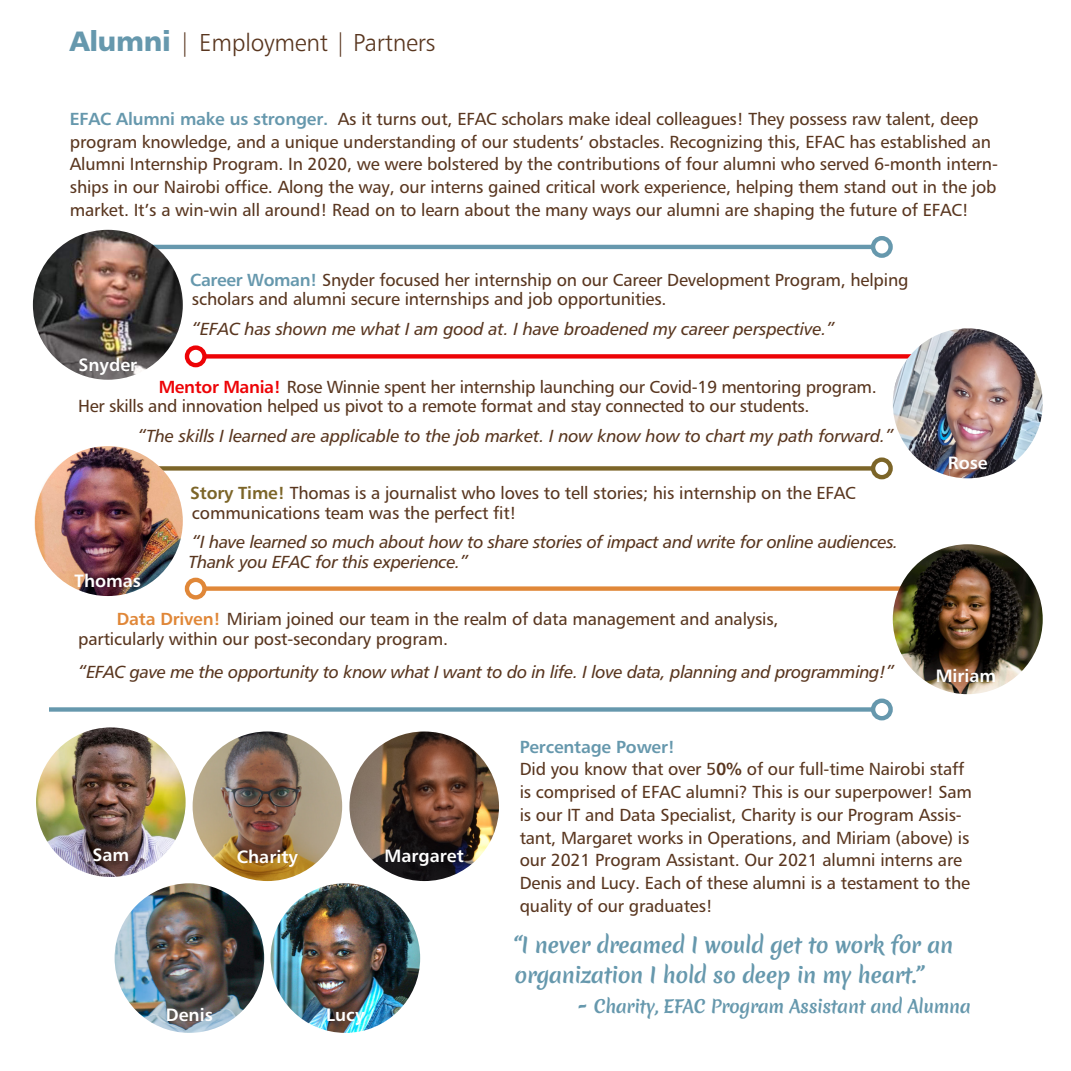
<style>
.page{position:relative;width:1071px;height:1071px;background:#fff}
.page>*{position:absolute;margin:0;border:0;box-sizing:border-box;transform-origin:0 0}
.t1{font:24.5px "Humanist 777 BT Light B";letter-spacing:-.01em;color:#59361f}
.t2{font:700 21px/29.8px "Merienda";letter-spacing:-.02em;color:#6698ad}
.t3{font:17.85px "Humanist 777 BT Bold B";color:#fff}
.t4{font:17.5px/22.8px "Humanist 777 BT Roman B";letter-spacing:-.01em;color:#59361f}
.t5{font:17.5px/19.2px "Humanist 777 BT Italic B";letter-spacing:-.02em;color:#59361f}
.t6{font:700 17.5px "Merienda";letter-spacing:-.02em;color:#6698ad}
.t7{font:17.5px "Humanist 777 BT Bold B";letter-spacing:-.01em;color:#6698ad}
.s1{font-family:"Humanist 777 BT Black B";font-size:28px;color:#6698ad}
.s2{font-family:"Humanist 777 BT Bold B";color:#6698ad}
.s3{font-family:"Humanist 777 BT Bold B";color:#ed0306}
.s4{font-family:"Humanist 777 BT Bold B";color:#7c6528}
.s5{font-family:"Humanist 777 BT Bold B";color:#e08738}
.s6{font-family:"Humanist 777 BT Bold B"}
.s7{font-size:21px}
</style>
<div class="page">
<div style="left:204px;top:354px;width:770px;height:5px;background:#ed0306"></div>
<div style="left:185px;top:345px;width:22px;height:22px;border:4px solid #ed0306;border-radius:50%"></div>
<hr style="left:125px;top:245px;width:748px;height:4px;background:#6698ad">
<div style="left:871px;top:236px;width:22px;height:22px;border:4px solid #6698ad;border-radius:50%"></div>
<div style="left:78px;top:466px;width:795px;height:5px;background:#7c6528"></div>
<div style="left:871px;top:457px;width:22px;height:22px;border:4px solid #7c6528;border-radius:50%"></div>
<div style="left:204px;top:586px;width:770px;height:5px;background:#e08738"></div>
<div style="left:185px;top:578px;width:22px;height:22px;border:4px solid #e08738;border-radius:50%"></div>
<img style="left:33px;top:230px;width:150px;height:150px;border-radius:75px">
<img style="left:349px;top:732px;width:150px;height:149px;border-radius:75px">
<img style="left:193px;top:732px;width:149px;height:149px;border-radius:75px">
<img style="left:36px;top:727px;width:150px;height:150px;border-radius:75px">
<div style="left:49px;top:707px;width:824px;height:5px;background:#6698ad"></div>
<div style="left:871px;top:699px;width:22px;height:21px;border:4px solid #6698ad;border-radius:50%"></div>
<img style="left:271px;top:883px;width:149px;height:150px;border-radius:75px">
<img style="left:115px;top:883px;width:149px;height:150px;border-radius:75px">
<img style="left:893px;top:544px;width:150px;height:150px;border-radius:75px">
<img style="left:893px;top:328px;width:150px;height:150px;border-radius:75px">
<img style="left:33px;top:446px;width:150px;height:150px;border-radius:75px">
<h1 class="t1" style="left:70px;top:27px;width:367px"><span class="s1">Alumni</span> | Employment | Partners</h1>
<p class="t4" style="left:70px;top:107px;width:930px"><span class="s2">EFAC Alumni make us stronger.</span> As it turns out, EFAC scholars make ideal colleagues! They possess raw talent, deep program knowledge, and a unique understanding of our students’ obstacles. Recognizing this, EFAC has established an Alumni Internship Program. In 2020, we were bolstered by the contributions of four alumni who served 6-month intern&shy;ships in our Nairobi office. Along the way, our interns gained critical work experience, helping them stand out in the job market. It’s a win-win all around! Read on to learn about the many ways our alumni are shaping the future of EFAC!</p>
<p class="t3" style="left:78px;top:353px;width:60px">Snyder</p>
<p class="t4" style="left:190px;top:270px;width:720px;line-height:19.2px"><span class="s2">Career Woman!</span> Snyder focused her internship on our Career Development Program, helping scholars and alumni secure internships and job opportunities.</p>
<p class="t5" style="left:192px;top:319px;width:644px">“EFAC has shown me what I am good at. I have broadened my career perspective.”</p>
<p class="t4" style="left:78px;top:377px;width:800px;line-height:19.2px;text-indent:81px"><span class="s3">Mentor Mania!</span> Rose Winnie spent her internship launching our Covid-19 mentoring program.<br>Her skills and innovation helped us pivot to a remote format and stay connected to our students.</p>
<p class="t5" style="left:138px;top:425px;width:757px">“The skills I learned are applicable to the job market. I now know how to chart my path forward.”</p>
<p class="t3" style="left:75px;top:569px;width:68px">Thomas</p>
<p class="t4" style="left:190px;top:483px;width:667px;line-height:19.2px"><span class="s4">Story Time!</span> Thomas is a journalist who loves to tell stories; his internship on the EFAC communications team was the perfect fit!</p>
<p class="t5" style="left:188px;top:532px;width:711px">“I have learned so much about how to share stories of impact and write for online audiences.<br>Thank you EFAC for this experience.”</p>
<p class="t4" style="left:78px;top:609px;width:702px;line-height:19.2px;text-indent:38px"><span class="s5">Data Driven!</span> Miriam joined our team in the realm of data management and analysis, particularly within our post-secondary program.</p>
<p class="t5" style="left:78px;top:662px;width:818px">“EFAC gave me the opportunity to know what I want to do in life. I love data, planning and programming!”</p>
<p class="t3" style="left:948px;top:452px;width:41px">Rose</p>
<p class="t3" style="left:936px;top:665px;width:62px">Miriam</p>
<p class="t3" style="left:92px;top:843px;width:38px">Sam</p>
<p class="t3" style="left:237px;top:845px;width:63px">Charity</p>
<p class="t3" style="left:385px;top:845px;width:81px">Margaret</p>
<p class="t3" style="left:166px;top:1004px;width:48px">Denis</p>
<p class="t3" style="left:326px;top:1004px;width:40px">Lucy</p>
<p class="t7" style="left:520px;top:735px;width:157px">Percentage Power!</p>
<p class="t4" style="left:520px;top:758px;width:454px">Did you know that over 5<span class="s6">0%</span> of our full-time Nairobi staff is comprised of EFAC alumni? This is our superpower! Sam is our IT and Data Specialist, Charity is our Program Assis&shy;tant, Margaret works in Operations, and Miriam (above) is our 2021 Program Assistant. Our 2021 alumni interns are Denis and Lucy. Each of these alumni is a testament to the quality of our graduates!</p>
<p class="t2" style="left:514px;top:930px;width:440px">“I never dreamed I would get to work for an organization I hold so deep in my heart.”</p>
<p class="t6" style="left:578px;top:994px;width:395px"><span class="s7">-</span> Charity, EFAC Program Assistant and Alumna</p>
</div>
